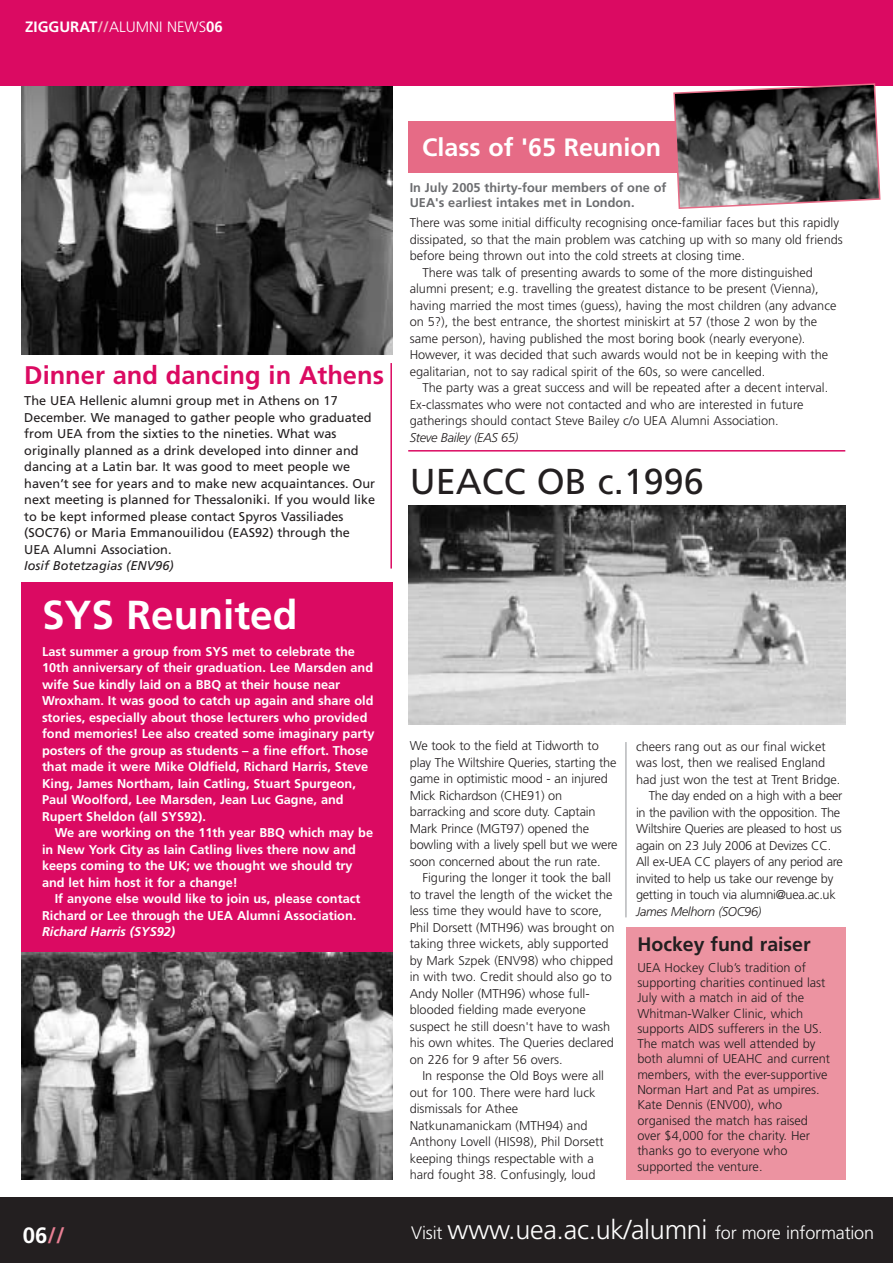
<style>
.page{position:relative;width:893px;height:1263px;background:#fff}
.page>*{position:absolute;margin:0;border:0;box-sizing:border-box;transform-origin:0 0}
.t1{font:700 40.5px "Frutiger";color:#fff}
.t2{font:36px "Frutiger";color:#231f20}
.t3{font:700 25.5px "Frutiger";color:#db0a62}
.t4{font:700 25.05px "Frutiger";color:#fff}
.t5{font:700 22.2px "Frutiger";color:#fff}
.t6{font:700 19.5px "Frutiger";color:#231f20}
.t7{font:300 18px "Frutiger";letter-spacing:-.01em;color:#fff}
.t8{font:700 15px "Frutiger";color:#fff}
.t9{font:300 12.75px/16.5px "Frutiger";color:#231f20}
.t10{font:700 12.75px/16.5px "Frutiger";color:#fff}
.t11{font:12.75px/16.5px "Frutiger";color:#231f20}
.t12{font:300 12.75px "Frutiger";letter-spacing:-.02em;color:#231f20}
.t13{font:700 12.75px/15px "Frutiger";color:#6c6d70}
.t14{font:italic 300 12.75px "Frutiger";letter-spacing:-.02em;color:#231f20}
.t15{font:italic 12.75px "Frutiger";color:#231f20}
.t16{font:italic 700 12.75px "Frutiger";color:#fff}
.s1{color:#f3bbc2}
.s2{font-weight:300}
.s3{color:#e98094}
.s4{font-size:27px}
</style>
<div class="page">
<img style="left:21px;top:86px;width:372px;height:269px">
<hr style="left:892px;top:0;width:1px;height:1263px;background:#fbe6e8">
<div style="left:0;top:1197px;width:893px;height:66px;background:#231f20"></div>
<div style="left:21px;top:582px;width:372px;height:597px;background:#db0a62"></div>
<div style="left:626px;top:927px;width:219px;height:252px;background:#ec93a1"></div>
<hr style="left:408px;top:450px;width:437px;height:1px;background:#db0a62">
<hr style="left:626px;top:742px;width:1px;height:175px;background:#939598">
<div style="left:0;top:0;width:893px;height:86px;background:#db0a62"></div>
<img style="left:408px;top:505px;width:437px;height:220px">
<div style="left:408px;top:121px;width:437px;height:52px;background:#e66b86"></div>
<hr style="left:390px;top:363px;width:2px;height:205px;background:#db0a62">
<svg style="left:673px;top:83px;width:208px;height:126px;background:#6f6568"></svg>
<img style="left:21px;top:952px;width:372px;height:227px">
<p class="t8" style="left:25px;top:21px;width:199px">ZIGGURAT<span class="s1">//</span><span class="s2">ALUMNI NEWS</span>06</p>
<h3 class="t3" style="left:24px;top:365px;width:361px">Dinner and dancing in Athens</h3>
<p class="t11" style="left:24px;top:393px;width:353px">The UEA Hellenic alumni group met in Athens on 17<br>December. We managed to gather people who graduated from UEA from the sixties to the nineties. What was originally planned as a drink developed into dinner and dancing at a Latin bar. It was good to meet people we haven’t see for years and to make new acquaintances. Our next meeting is planned for Thessaloniki. If you would like to be kept informed please contact Spyros Vassiliades (SOC76) or Maria Emmanouilidou (EAS92) through the UEA Alumni Association.</p>
<p class="t15" style="left:24px;top:560px;width:151px">Iosif Botetzagias (ENV96)</p>
<h1 class="t1" style="left:42px;top:598px;width:257px">SYS Reunited</h1>
<p class="t10" style="left:42px;top:644px;width:334px">Last summer a group from SYS met to celebrate the 10th anniversary of their graduation. Lee Marsden and wife Sue kindly laid on a BBQ at their house near Wroxham. It was good to catch up again and share old stories, especially about those lecturers who provided fond memories! Lee also created some imaginary party posters of the group as students – a fine effort. Those that made it were Mike Oldfield, Richard Harris, Steve King, James Northam, Iain Catling, Stuart Spurgeon, Paul Woolford, Lee Marsden, Jean Luc Gagne, and Rupert Sheldon (all SYS92).</p>
<p class="t10" style="left:42px;top:826px;width:333px;text-indent:13px">We are working on the 11th year BBQ which may be in New York City as Iain Catling lives there now and keeps coming to the UK; we thought we should try and let him host it for a change!</p>
<p class="t10" style="left:42px;top:892px;width:320px;text-indent:13px">If anyone else would like to join us, please contact<br>Richard or Lee through the UEA Alumni Association.</p>
<p class="t16" style="left:42px;top:927px;width:135px">Richard Harris (SYS92)</p>
<h3 class="t4" style="left:422px;top:137px;width:240px">Class of '65 Reunion</h3>
<p class="t13" style="left:410px;top:181px;width:258px">In July 2005 thirty-four members of one of<br>UEA's earliest intakes met in London.</p>
<p class="t9" style="left:410px;top:216px;width:431px">There was some initial difficulty recognising once-familiar faces but this rapidly</p>
<p class="t9" style="left:410px;top:232px;width:435px">dissipated, so that the main problem was catching up with so many old friends</p>
<p class="t9" style="left:410px;top:249px;width:337px">before being thrown out into the cold streets at closing time.</p>
<p class="t9" style="left:422px;top:265px;width:392px">There was talk of presenting awards to some of the more distinguished</p>
<p class="t9" style="left:410px;top:282px;width:410px">alumni present; e.g. travelling the greatest distance to be present (Vienna),</p>
<p class="t9" style="left:410px;top:298px;width:428px">having married the most times (guess), having the most children (any advance</p>
<p class="t9" style="left:410px;top:315px;width:409px">on 5?), the best entrance, the shortest miniskirt at 57 (those 2 won by the</p>
<p class="t9" style="left:410px;top:331px;width:397px">same person), having published the most boring book (nearly everyone).</p>
<p class="t9" style="left:410px;top:348px;width:420px">However, it was decided that such awards would not be in keeping with the</p>
<p class="t9" style="left:410px;top:364px;width:357px">egalitarian, not to say radical spirit of the 60s, so were cancelled.</p>
<p class="t9" style="left:422px;top:381px;width:407px">The party was a great success and will be repeated after a decent interval.</p>
<p class="t9" style="left:410px;top:397px;width:395px">Ex-classmates who were not contacted and who are interested in future</p>
<p class="t9" style="left:410px;top:414px;width:371px">gatherings should contact Steve Bailey c/o UEA Alumni Association.</p>
<p class="t14" style="left:410px;top:432px;width:110px">Steve Bailey (EAS 65)</p>
<h2 class="t2" style="left:410px;top:466px;width:296px">UEACC OB c.1996</h2>
<p class="t9" style="left:410px;top:738px;width:209px">We took to the field at Tidworth to play The Wiltshire Queries, starting the game in optimistic mood - an injured Mick Richardson (CHE91) on barracking and score duty. Captain Mark Prince (MGT97) opened the bowling with a lively spell but we were soon concerned about the run rate.</p>
<p class="t9" style="left:410px;top:870px;width:206px;text-indent:13px">Figuring the longer it took the ball to travel the length of the wicket the less time they would have to score, Phil Dorsett (MTH96) was brought on taking three wickets, ably supported by Mark Szpek (ENV98) who chipped in with two. Credit should also go to Andy Noller (MTH96) whose full&shy;blooded fielding made everyone suspect he still doesn't have to wash his own whites. The Queries declared on 226 for 9 after 56 overs.</p>
<p class="t9" style="left:410px;top:1068px;width:196px;text-indent:13px">In response the Old Boys were all out for 100. There were hard luck dismissals for Athee<br>Natkunamanickam (MTH94) and<br>Anthony Lovell (HIS98), Phil Dorsett keeping things respectable with a hard fought 38. Confusingly, loud</p>
<p class="t9" style="left:636px;top:739px;width:191px">cheers rang out as our final wicket</p>
<p class="t9" style="left:636px;top:755px;width:191px">was lost, then we realised England</p>
<p class="t9" style="left:636px;top:772px;width:206px">had just won the test at Trent Bridge.</p>
<p class="t12" style="left:649px;top:790px;width:195px">The day ended on a high with a beer</p>
<p class="t12" style="left:636px;top:807px;width:206px">in the pavilion with the opposition. The</p>
<p class="t12" style="left:636px;top:824px;width:207px">Wiltshire Queries are pleased to host us</p>
<p class="t12" style="left:636px;top:840px;width:197px">again on 23 July 2006 at Devizes CC.</p>
<p class="t12" style="left:636px;top:857px;width:208px">All ex-UEA CC players of any period are</p>
<p class="t12" style="left:636px;top:873px;width:199px">invited to help us take our revenge by</p>
<p class="t12" style="left:636px;top:890px;width:201px">getting in touch via alumni@uea.ac.uk</p>
<p class="t14" style="left:636px;top:906px;width:127px">James Melhorn (SOC96)</p>
<h3 class="t6" style="left:637px;top:936px;width:175px">Hockey fund raiser</h3>
<p class="t9" style="left:637px;top:960px;width:194px;line-height:15.3px">UEA Hockey Club’s tradition of supporting charities continued last<br>July with a match in aid of the<br>Whitman-Walker Clinic, which supports AIDS sufferers in the US.<br>The match was well attended by both alumni of UEAHC and current members, with the ever-supportive<br>Norman Hart and Pat as umpires.<br>Kate Dennis (ENV00), who organised the match has raised over $4,000 for the charity. Her thanks go to everyone who supported the venture.</p>
<h3 class="t5" style="left:23px;top:1226px;width:43px">06<span class="s3">//</span></h3>
<h3 class="t7" style="left:411px;top:1225px;width:464px">Visit <span class="s4">www.uea.ac.uk/alumni</span> for more information</h3>
</div>
